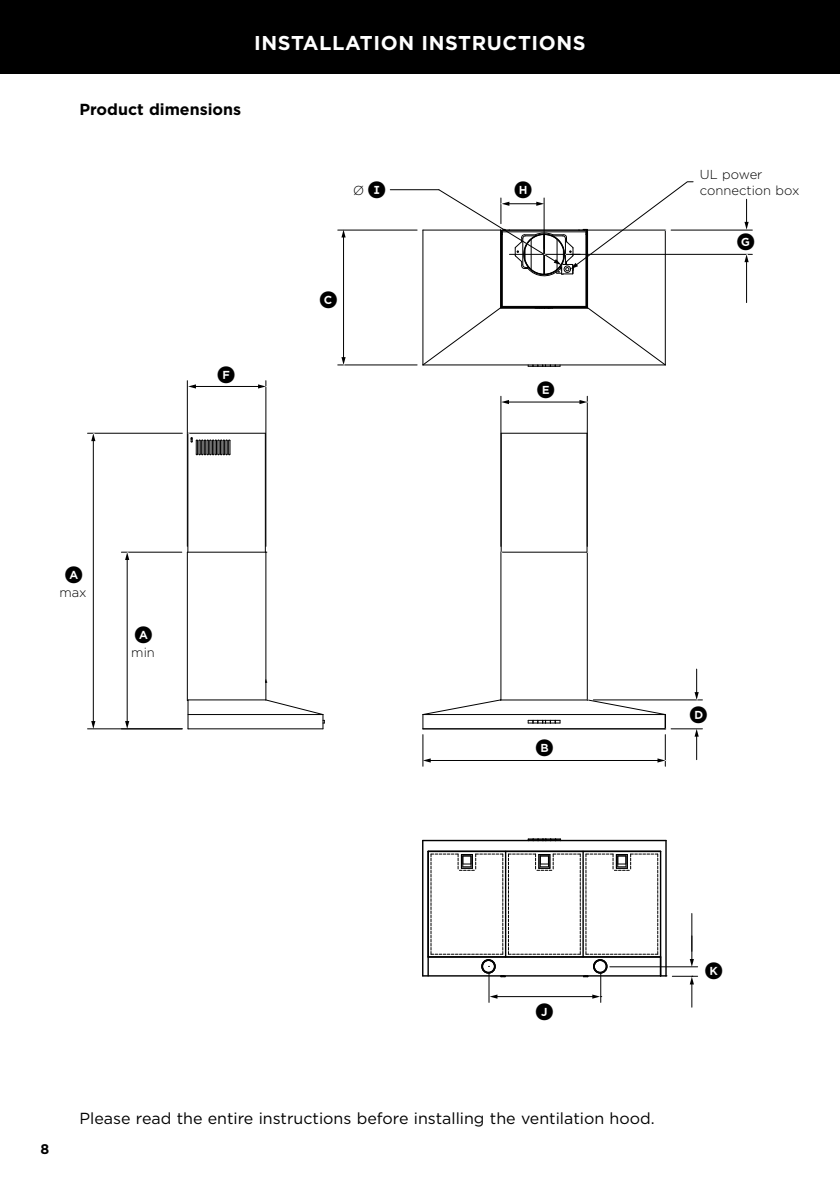
<style>
.page{position:relative;width:840px;height:1191px;background:#fff}
.page>*{position:absolute;margin:0;border:0;box-sizing:border-box;transform-origin:0 0}
.t1{font:700 20px "Gotham";letter-spacing:.03em;color:#fff}
.t2{font:800 18px "Gotham FP Nos";color:#000}
.t3{font:16px "Gotham";color:#000}
.t4{font:700 16px "Gotham";color:#000}
.t5{font:700 14px "Gotham";color:#000}
.t6{font:300 13px "Gotham";color:#000}
.s1{font-family:"Gotham FP Nos";font-weight:800;font-size:18px}
</style>
<div class="page">
<div style="left:0;top:0;width:839px;height:74px;background:#000"></div>
<hr style="left:121px;top:552px;width:61px;height:1px;background:#000">
<hr style="left:127px;top:558px;width:1px;height:164px;background:#000">
<svg style="left:125px;top:721px;width:4px;height:7px"></svg>
<hr style="left:87px;top:728px;width:95px;height:1px;background:#000">
<hr style="left:87px;top:433px;width:95px;height:1px;background:#000">
<hr style="left:93px;top:440px;width:1px;height:282px;background:#000">
<svg style="left:91px;top:721px;width:4px;height:8px"></svg>
<hr style="left:187px;top:381px;width:1px;height:165px;background:#000">
<hr style="left:265px;top:381px;width:1px;height:165px;background:#000">
<hr style="left:194px;top:386px;width:65px;height:1px;background:#000">
<svg style="left:188px;top:384px;width:8px;height:4px"></svg>
<hr style="left:422px;top:734px;width:1px;height:32px;background:#000">
<hr style="left:664px;top:734px;width:1px;height:32px;background:#000">
<hr style="left:429px;top:760px;width:229px;height:1px;background:#000">
<svg style="left:422px;top:758px;width:8px;height:4px"></svg>
<hr style="left:500px;top:396px;width:1px;height:150px;background:#000">
<hr style="left:586px;top:396px;width:1px;height:150px;background:#000">
<hr style="left:507px;top:402px;width:73px;height:1px;background:#000">
<svg style="left:501px;top:400px;width:7px;height:4px"></svg>
<hr style="left:670px;top:728px;width:32px;height:1px;background:#000">
<hr style="left:593px;top:699px;width:109px;height:1px;background:#000">
<svg style="left:694px;top:729px;width:4px;height:30px"></svg>
<hr style="left:337px;top:230px;width:80px;height:1px;background:#000">
<hr style="left:337px;top:364px;width:80px;height:1px;background:#000">
<hr style="left:343px;top:236px;width:1px;height:122px;background:#000">
<svg style="left:341px;top:230px;width:4px;height:7px"></svg>
<hr style="left:390px;top:189px;width:48px;height:1px;background:#000">
<hr style="left:670px;top:230px;width:82px;height:1px;background:#000">
<hr style="left:570px;top:254px;width:182px;height:1px;background:#000">
<hr style="left:745px;top:261px;width:1px;height:41px;background:#000">
<svg style="left:744px;top:199px;width:4px;height:31px"></svg>
<hr style="left:500px;top:552px;width:1px;height:148px;background:#000">
<hr style="left:500px;top:433px;width:1px;height:119px;background:#000">
<svg style="left:527px;top:720px;width:33px;height:3px"></svg>
<hr style="left:500px;top:551px;width:87px;height:1px;background:#000">
<hr style="left:586px;top:433px;width:1px;height:119px;background:#000">
<hr style="left:586px;top:552px;width:1px;height:148px;background:#000">
<hr style="left:501px;top:433px;width:85px;height:1px;background:#000">
<hr style="left:501px;top:307px;width:85px;height:1px;background:#000">
<svg style="left:527px;top:365px;width:33px;height:2px"></svg>
<svg style="left:586px;top:306px;width:80px;height:60px"></svg>
<hr style="left:585px;top:230px;width:1px;height:77px;background:#000">
<hr style="left:586px;top:229px;width:1px;height:79px;background:#000">
<hr style="left:587px;top:230px;width:1px;height:78px;background:#000">
<hr style="left:664px;top:230px;width:1px;height:135px;background:#000">
<hr style="left:187px;top:552px;width:1px;height:148px;background:#000">
<hr style="left:187px;top:433px;width:1px;height:119px;background:#000">
<hr style="left:265px;top:433px;width:1px;height:119px;background:#000">
<hr style="left:265px;top:552px;width:1px;height:148px;background:#000">
<hr style="left:187px;top:551px;width:79px;height:1px;background:#000">
<hr style="left:188px;top:433px;width:77px;height:1px;background:#000">
<svg style="left:125px;top:552px;width:4px;height:8px"></svg>
<svg style="left:91px;top:433px;width:4px;height:8px"></svg>
<svg style="left:258px;top:384px;width:9px;height:4px"></svg>
<svg style="left:657px;top:758px;width:9px;height:4px"></svg>
<svg style="left:579px;top:400px;width:9px;height:4px"></svg>
<svg style="left:341px;top:357px;width:4px;height:8px"></svg>
<svg style="left:744px;top:254px;width:4px;height:8px"></svg>
<svg style="left:586px;top:698px;width:80px;height:31px"></svg>
<svg style="left:694px;top:669px;width:4px;height:31px"></svg>
<hr style="left:422px;top:728px;width:243px;height:1px;background:#000">
<hr style="left:422px;top:714px;width:243px;height:1px;background:#000">
<hr style="left:500px;top:699px;width:87px;height:1px;background:#000">
<svg style="left:422px;top:698px;width:79px;height:31px"></svg>
<hr style="left:422px;top:230px;width:1px;height:135px;background:#000">
<hr style="left:422px;top:364px;width:243px;height:1px;background:#000">
<hr style="left:500px;top:230px;width:1px;height:78px;background:#000">
<hr style="left:501px;top:234px;width:1px;height:72px;background:#000">
<svg style="left:422px;top:306px;width:79px;height:60px"></svg>
<hr style="left:500px;top:308px;width:87px;height:1px;background:#000">
<hr style="left:501px;top:306px;width:85px;height:1px;background:#000">
<hr style="left:422px;top:229px;width:78px;height:1px;background:#000">
<hr style="left:188px;top:728px;width:135px;height:1px;background:#000">
<hr style="left:188px;top:714px;width:135px;height:1px;background:#000">
<hr style="left:188px;top:699px;width:77px;height:1px;background:#000">
<svg style="left:187px;top:700px;width:2px;height:29px"></svg>
<svg style="left:264px;top:698px;width:60px;height:31px"></svg>
<svg style="left:438px;top:181px;width:255px;height:97px"></svg>
<svg style="left:188px;top:433px;width:42px;height:22px"></svg>
<hr style="left:488px;top:972px;width:1px;height:30px;background:#000">
<hr style="left:600px;top:972px;width:1px;height:30px;background:#000">
<hr style="left:495px;top:996px;width:98px;height:1px;background:#000">
<svg style="left:489px;top:994px;width:8px;height:4px"></svg>
<hr style="left:609px;top:966px;width:88px;height:1px;background:#000">
<hr style="left:691px;top:913px;width:1px;height:47px;background:#000">
<svg style="left:689px;top:959px;width:4px;height:7px"></svg>
<svg style="left:691px;top:936px;width:1px;height:15px"></svg>
<hr style="left:504px;top:851px;width:2px;height:106px;background:#000">
<hr style="left:582px;top:851px;width:1px;height:106px;background:#000">
<svg style="left:527px;top:838px;width:33px;height:2px"></svg>
<hr style="left:659px;top:851px;width:2px;height:125px;background:#000">
<hr style="left:665px;top:840px;width:1px;height:136px;background:#000">
<svg style="left:592px;top:994px;width:9px;height:4px"></svg>
<svg style="left:672px;top:976px;width:25px;height:31px"></svg>
<hr style="left:422px;top:840px;width:1px;height:136px;background:#000">
<hr style="left:427px;top:851px;width:1px;height:125px;background:#000">
<hr style="left:422px;top:975px;width:238px;height:1px;background:#000">
<hr style="left:428px;top:956px;width:232px;height:1px;background:#000">
<hr style="left:428px;top:850px;width:232px;height:2px;background:#000">
<hr style="left:422px;top:840px;width:243px;height:1px;background:#000">
<svg style="left:430px;top:853px;width:236px;height:124px"></svg>
<div style="left:593px;top:959px;width:14px;height:14px;border:1px solid #000;border-radius:50%"></div>
<div style="left:481px;top:959px;width:14px;height:14px;border:1px solid #000;border-radius:50%"></div>
<div style="left:593px;top:960px;width:13px;height:12px;border:1px solid #000;border-radius:50%"></div>
<div style="left:482px;top:960px;width:12px;height:12px;border:1px solid #000;border-radius:50%"></div>
<p class="t1" style="left:254px;top:30px;width:333px">INSTALLATION INSTRUCTIONS</p>
<p class="t4" style="left:79px;top:99px;width:163px">Product dimensions</p>
<p class="t2" style="left:319px;top:292px;width:20px">c</p>
<p class="t6" style="left:699px;top:166px;width:64px">UL power</p>
<p class="t6" style="left:353px;top:182px;width:34px">Ø <span class="s1">I</span></p>
<p class="t6" style="left:699px;top:182px;width:101px">connection box</p>
<p class="t2" style="left:514px;top:181px;width:20px">H</p>
<p class="t2" style="left:736px;top:234px;width:20px">g</p>
<p class="t2" style="left:217px;top:367px;width:20px">F</p>
<p class="t2" style="left:536px;top:381px;width:20px">e</p>
<p class="t2" style="left:65px;top:566px;width:20px">A</p>
<p class="t6" style="left:59px;top:584px;width:29px">max</p>
<p class="t2" style="left:134px;top:626px;width:20px">A</p>
<p class="t6" style="left:131px;top:644px;width:25px">min</p>
<p class="t2" style="left:535px;top:739px;width:20px">b</p>
<p class="t2" style="left:689px;top:706px;width:20px">d</p>
<p class="t2" style="left:535px;top:1003px;width:20px">J</p>
<p class="t5" style="left:41px;top:1139px;width:10px">8</p>
<p class="t3" style="left:79px;top:1108px;width:576px">Please read the entire instructions before installing the ventilation hood.</p>
<p class="t2" style="left:704px;top:962px;width:20px">K</p>
</div>
